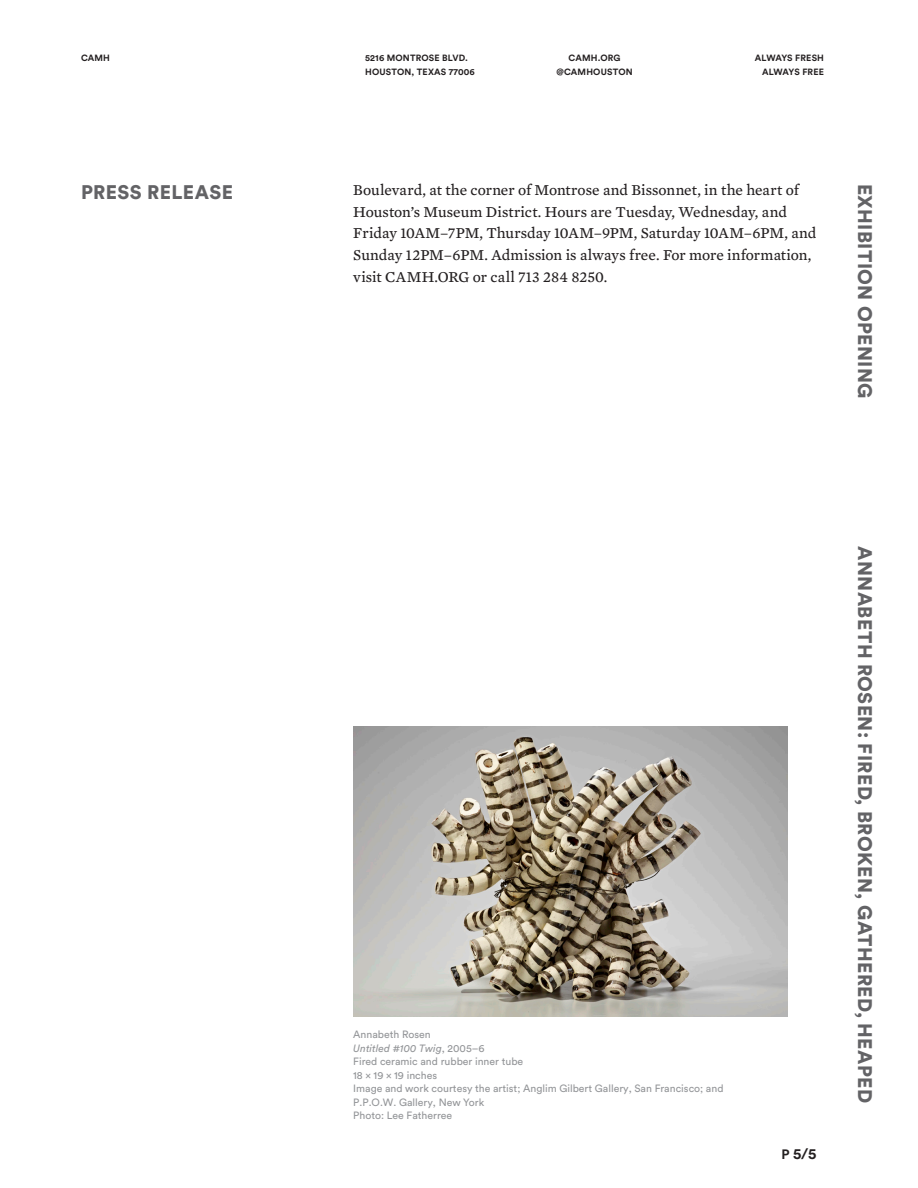
<style>
.page{position:relative;width:918px;height:1188px;background:#fff}
.page>*{position:absolute;margin:0;border:0;box-sizing:border-box;transform-origin:0 0}
.t1{font:900 19.5px "Circular Std";letter-spacing:.02em;color:#636366}
.Body_1_Intro{font:15.45px/21.8px "Mercury Text G3 Roman";color:#231f20}
.t2{font:700 15px "Circular Std";color:#231f20}
.t3{font:10.5px/13.5px "Circular Std";color:#939598}
.t4{font:700 9px/13.5px "Circular Std";letter-spacing:.02em;color:#231f20}
.s1{font-style:italic}
.s2{font-size:13.5px}
</style>
<div class="page">
<img style="left:353px;top:727px;width:434px;height:289px">
<p class="t4" style="left:81px;top:51px;width:30px">CAMH</p>
<p class="t4" style="left:365px;top:51px;width:111px">5216 MONTROSE BLVD.<br>HOUSTON, TEXAS 77006</p>
<p class="t4" style="left:557px;top:51px;width:78px;text-align:center">CAMH.ORG @CAMHOUSTON</p>
<p class="t4" style="left:755px;top:51px;width:71px;text-align:right">ALWAYS FRESH<br>ALWAYS FREE</p>
<p class="t1" style="left:81px;top:180px;width:154px">PRESS RELEASE</p>
<p class="Body_1_Intro" style="left:353px;top:179px;width:465px">Boulevard, at the corner of Montrose and Bissonnet, in the heart of Houston’s Museum District. Hours are Tuesday, Wednesday, and Friday 10AM–7PM, Thursday 10AM–9PM, Saturday 10AM–6PM, and Sunday 12PM–6PM. Admission is always free. For more information, visit CAMH.ORG or call 713 284 8250.</p>
<p class="t1" style="left:878px;top:184px;width:216px;rotate:90deg">EXHIBITION OPENING</p>
<p class="t3" style="left:353px;top:1028px;width:372px">Annabeth Rosen<br><span class="s1">Untitled #100 Twig</span>, 2005–6<br>Fired ceramic and rubber inner tube<br>18 x 19 x 19 inches<br>Image and work courtesy the artist; Anglim Gilbert Gallery, San Francisco; and<br>P.P.O.W. Gallery, New York<br>Photo: Lee Fatherree</p>
<p class="t2" style="left:781px;top:1144px;width:37px"><span class="s2">P</span> 5/5</p>
<p class="t1" style="left:878px;top:546px;width:558px;rotate:90deg">ANNABETH ROSEN: FIRED, BROKEN, GATHERED, HEAPED</p>
</div>
